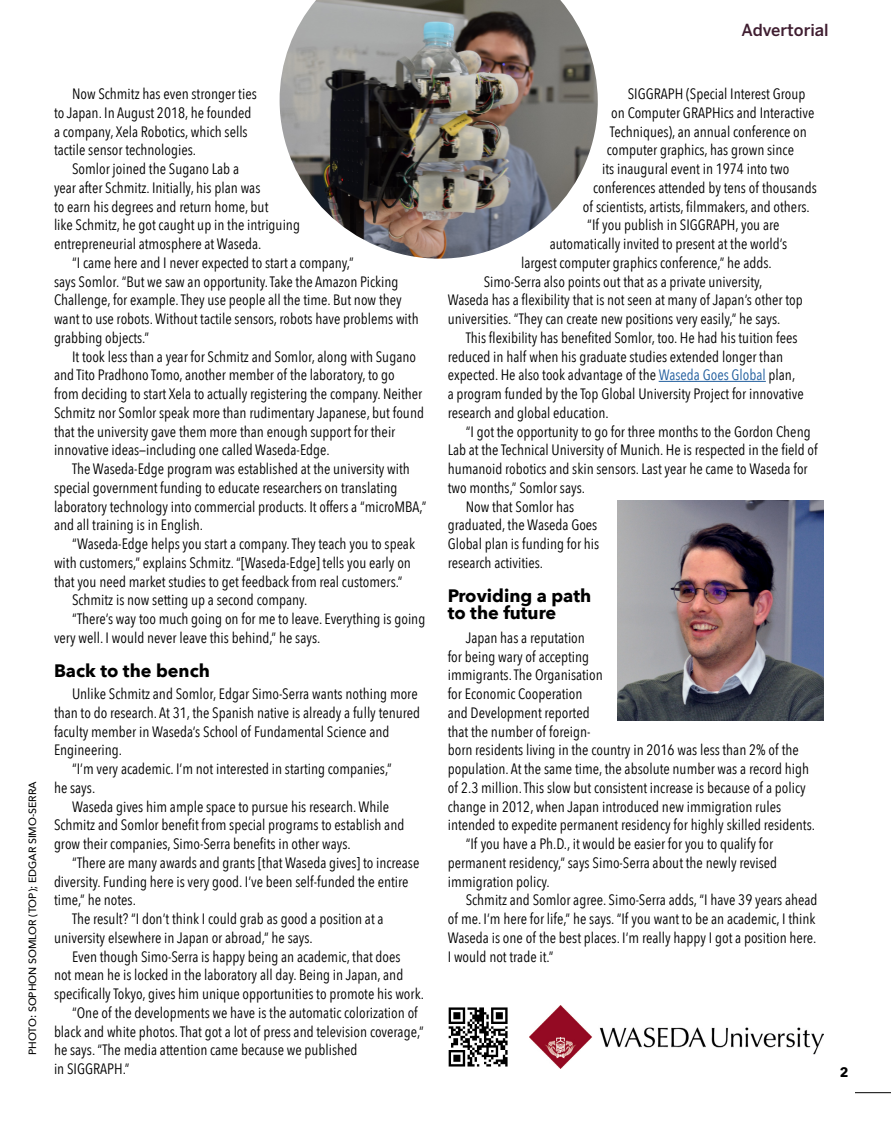
<style>
.page{position:relative;width:891px;height:1134px;background:#fff}
.page>*{position:absolute;margin:0;border:0;box-sizing:border-box;transform-origin:0 0}
.t1{font:700 18px/16.5px "Avenir Next";color:#000}
.t2{font:500 16.5px "Benton Sans";color:#3f1d30}
.t3{font:15px/18.8px "Avenir Next Condensed";color:#000}
.t4{font:700 13.5px "Avenir Next";color:#000}
.t5{font:500 10.5px "Avenir Next";color:#000}
.s1{color:#215e9e}
</style>
<div class="page">
<hr style="left:855px;top:1092px;width:36px;height:1px;background:#000">
<hr style="left:659px;top:381px;width:107px;height:1px;background:#215e9e">
<img style="left:279px;top:0;width:319px;height:259px">
<img style="left:618px;top:501px;width:206px;height:220px">
<img style="left:448px;top:1007px;width:60px;height:60px">
<img style="left:529px;top:1005px;width:295px;height:63px">
<p class="t5" style="left:23px;top:1055px;width:276px;rotate:-90deg">PHOTO: SOPHON SOMLOR (TOP); EDGAR SIMO-SERRA</p>
<p class="t3" style="left:54px;top:84px;width:204px;text-indent:18px">Now Schmitz has even stronger ties to Japan. In August 2018, he founded a company, Xela Robotics, which sells tactile sensor technologies.</p>
<p class="t3" style="left:54px;top:159px;width:248px;text-indent:18px">Somlor joined the Sugano Lab a<br>year after Schmitz. Initially, his plan was<br>to earn his degrees and return home, but<br>like Schmitz, he got caught up in the intriguing entrepreneurial atmosphere at Waseda.</p>
<p class="t3" style="left:54px;top:252px;width:366px;text-indent:18px">“I came here and I never expected to start a company,”<br>says Somlor. “But we saw an opportunity. Take the Amazon Picking Challenge, for example. They use people all the time. But now they want to use robots. Without tactile sensors, robots have problems with grabbing objects.”</p>
<p class="t3" style="left:54px;top:346px;width:372px;text-indent:18px">It took less than a year for Schmitz and Somlor, along with Sugano and Tito Pradhono Tomo, another member of the laboratory, to go<br>from deciding to start Xela to actually registering the company. Neither Schmitz nor Somlor speak more than rudimentary Japanese, but found that the university gave them more than enough support for their innovative ideas—including one called Waseda-Edge.</p>
<p class="t3" style="left:54px;top:459px;width:374px;text-indent:18px">The Waseda-Edge program was established at the university with special government funding to educate researchers on translating laboratory technology into commercial products. It offers a “microMBA,” and all training is in English.</p>
<p class="t3" style="left:72px;top:534px;width:345px">“Waseda-Edge helps you start a company. They teach you to speak</p>
<p class="t3" style="left:54px;top:552px;width:358px">with customers,” explains Schmitz. “[Waseda-Edge] tells you early on</p>
<p class="t3" style="left:54px;top:571px;width:350px">that you need market studies to get feedback from real customers.”</p>
<p class="t3" style="left:72px;top:590px;width:237px">Schmitz is now setting up a second company.</p>
<p class="t3" style="left:72px;top:609px;width:355px">“There’s way too much going on for me to leave. Everything is going</p>
<p class="t3" style="left:54px;top:627px;width:268px">very well. I would never leave this behind,” he says.</p>
<p class="t1" style="left:54px;top:662px;width:157px">Back to the bench</p>
<p class="t3" style="left:72px;top:684px;width:347px">Unlike Schmitz and Somlor, Edgar Simo-Serra wants nothing more</p>
<p class="t3" style="left:54px;top:702px;width:368px">than to do research. At 31, the Spanish native is already a fully tenured</p>
<p class="t3" style="left:54px;top:721px;width:337px">faculty member in Waseda’s School of Fundamental Science and</p>
<p class="t3" style="left:54px;top:740px;width:70px">Engineering.</p>
<p class="t3" style="left:72px;top:759px;width:321px">“I’m very academic. I’m not interested in starting companies,”</p>
<p class="t3" style="left:54px;top:777px;width:43px">he says.</p>
<p class="t3" style="left:72px;top:796px;width:319px">Waseda gives him ample space to pursue his research. While</p>
<p class="t3" style="left:54px;top:815px;width:352px">Schmitz and Somlor benefit from special programs to establish and</p>
<p class="t3" style="left:54px;top:834px;width:298px">grow their companies, Simo-Serra benefits in other ways.</p>
<p class="t3" style="left:72px;top:852px;width:349px">“There are many awards and grants [that Waseda gives] to increase</p>
<p class="t3" style="left:54px;top:871px;width:356px">diversity. Funding here is very good. I’ve been self-funded the entire</p>
<p class="t3" style="left:54px;top:890px;width:83px">time,” he notes.</p>
<p class="t3" style="left:72px;top:909px;width:313px">The result? “I don’t think I could grab as good a position at a</p>
<p class="t3" style="left:54px;top:927px;width:260px">university elsewhere in Japan or abroad,” he says.</p>
<p class="t3" style="left:72px;top:946px;width:330px">Even though Simo-Serra is happy being an academic, that does</p>
<p class="t3" style="left:54px;top:965px;width:351px">not mean he is locked in the laboratory all day. Being in Japan, and</p>
<p class="t3" style="left:54px;top:984px;width:371px">specifically Tokyo, gives him unique opportunities to promote his work.</p>
<p class="t3" style="left:72px;top:1002px;width:347px">“One of the developments we have is the automatic colorization of</p>
<p class="t3" style="left:54px;top:1021px;width:371px">black and white photos. That got a lot of press and television coverage,”</p>
<p class="t3" style="left:54px;top:1040px;width:305px">he says. “The media attention came because we published</p>
<p class="t3" style="left:54px;top:1059px;width:77px">in SIGGRAPH.”</p>
<p class="t2" style="left:742px;top:20px;width:89px">Advertorial</p>
<p class="t3" style="left:628px;top:84px;width:179px">SIGGRAPH (Special Interest Group</p>
<p class="t3" style="left:611px;top:102px;width:205px">on Computer GRAPHics and Interactive</p>
<p class="t3" style="left:610px;top:121px;width:199px">Techniques), an annual conference on</p>
<p class="t3" style="left:607px;top:140px;width:189px">computer graphics, has grown since</p>
<p class="t3" style="left:602px;top:159px;width:189px">its inaugural event in 1974 into two</p>
<p class="t3" style="left:593px;top:177px;width:225px">conferences attended by tens of thousands</p>
<p class="t3" style="left:583px;top:196px;width:229px">of scientists, artists, filmmakers, and others.</p>
<p class="t3" style="left:587px;top:215px;width:194px">“If you publish in SIGGRAPH, you are</p>
<p class="t3" style="left:550px;top:234px;width:239px">automatically invited to present at the world’s</p>
<p class="t3" style="left:521px;top:252px;width:252px">largest computer graphics conference,” he adds.</p>
<p class="t3" style="left:484px;top:271px;width:280px">Simo-Serra also points out that as a private university,</p>
<p class="t3" style="left:448px;top:290px;width:357px">Waseda has a flexibility that is not seen at many of Japan’s other top</p>
<p class="t3" style="left:448px;top:309px;width:334px">universities. “They can create new positions very easily,” he says.</p>
<p class="t3" style="left:466px;top:327px;width:333px">This flexibility has benefited Somlor, too. He had his tuition fees</p>
<p class="t3" style="left:448px;top:346px;width:337px">reduced in half when his graduate studies extended longer than</p>
<p class="t3" style="left:448px;top:365px;width:349px">expected. He also took advantage of the <span class="s1">Waseda Goes Global</span> plan,</p>
<p class="t3" style="left:448px;top:384px;width:358px">a program funded by the Top Global University Project for innovative</p>
<p class="t3" style="left:448px;top:402px;width:162px">research and global education.</p>
<p class="t3" style="left:466px;top:421px;width:346px">“I got the opportunity to go for three months to the Gordon Cheng</p>
<p class="t3" style="left:448px;top:440px;width:372px">Lab at the Technical University of Munich. He is respected in the field of</p>
<p class="t3" style="left:448px;top:459px;width:361px">humanoid robotics and skin sensors. Last year he came to Waseda for</p>
<p class="t3" style="left:448px;top:477px;width:139px">two months,” Somlor says.</p>
<p class="t3" style="left:466px;top:496px;width:110px">Now that Somlor has</p>
<p class="t3" style="left:448px;top:515px;width:151px">graduated, the Waseda Goes</p>
<p class="t3" style="left:448px;top:534px;width:153px">Global plan is funding for his</p>
<p class="t3" style="left:448px;top:552px;width:97px">research activities.</p>
<p class="t1" style="left:448px;top:587px;width:145px">Providing a path to the future</p>
<p class="t3" style="left:466px;top:627px;width:121px">Japan has a reputation</p>
<p class="t3" style="left:448px;top:646px;width:143px">for being wary of accepting</p>
<p class="t3" style="left:448px;top:665px;width:157px">immigrants. The Organisation</p>
<p class="t3" style="left:448px;top:684px;width:136px">for Economic Cooperation</p>
<p class="t3" style="left:448px;top:702px;width:143px">and Development reported</p>
<p class="t3" style="left:448px;top:721px;width:144px">that the number of foreign-</p>
<p class="t3" style="left:448px;top:740px;width:353px">born residents living in the country in 2016 was less than 2% of the</p>
<p class="t3" style="left:448px;top:759px;width:363px">population. At the same time, the absolute number was a record high</p>
<p class="t3" style="left:448px;top:777px;width:360px">of 2.3 million. This slow but consistent increase is because of a policy</p>
<p class="t3" style="left:448px;top:796px;width:335px">change in 2012, when Japan introduced new immigration rules</p>
<p class="t3" style="left:448px;top:815px;width:369px">intended to expedite permanent residency for highly skilled residents.</p>
<p class="t3" style="left:466px;top:834px;width:309px">“If you have a Ph.D., it would be easier for you to qualify for</p>
<p class="t3" style="left:448px;top:852px;width:331px">permanent residency,” says Simo-Serra about the newly revised</p>
<p class="t3" style="left:448px;top:871px;width:104px">immigration policy.</p>
<p class="t3" style="left:466px;top:890px;width:353px">Schmitz and Somlor agree. Simo-Serra adds, “I have 39 years ahead</p>
<p class="t3" style="left:448px;top:909px;width:369px">of me. I’m here for life,” he says. “If you want to be an academic, I think</p>
<p class="t3" style="left:448px;top:927px;width:370px">Waseda is one of the best places. I’m really happy I got a position here.</p>
<p class="t3" style="left:448px;top:946px;width:107px">I would not trade it.”</p>
<p class="t4" style="left:840px;top:1060px;width:10px">2</p>
</div>
